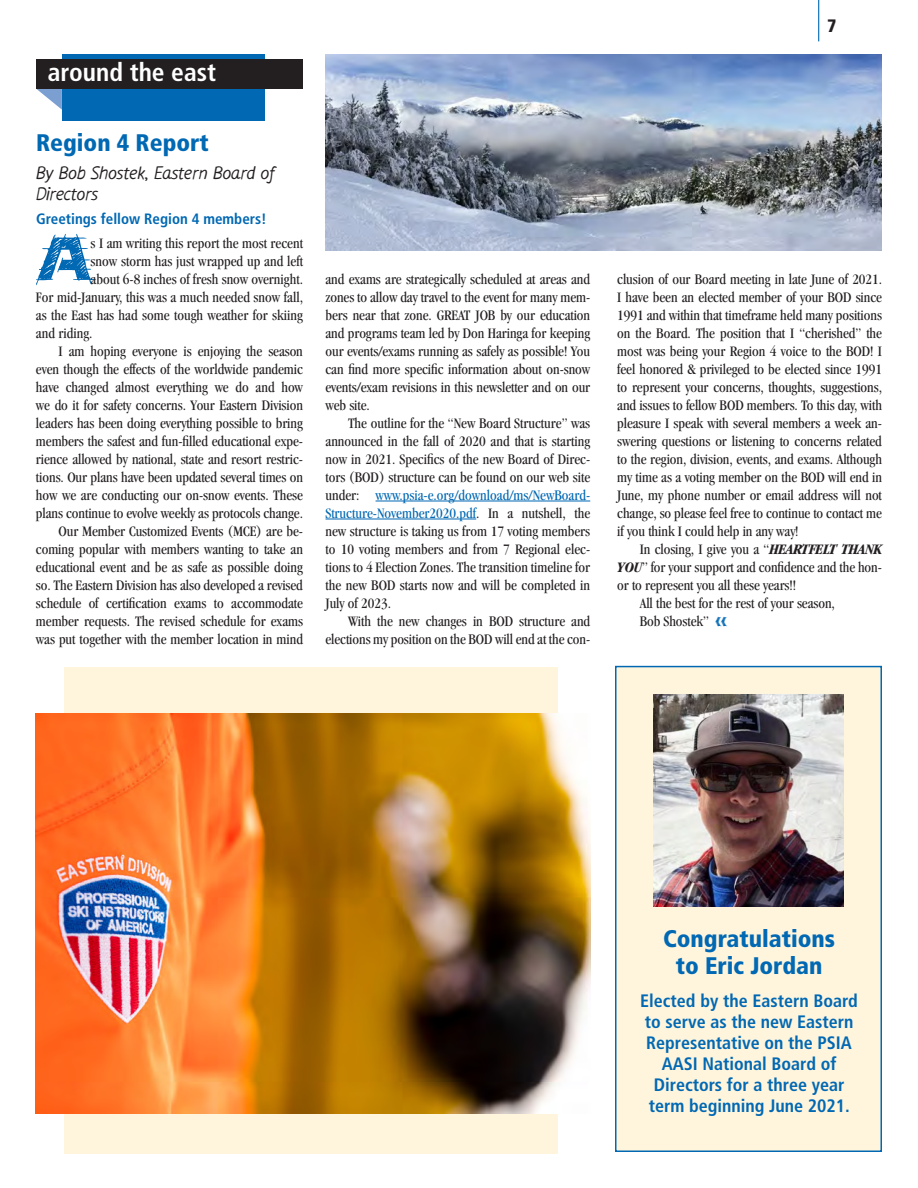
<style>
.page{position:relative;width:918px;height:1188px;background:#fff}
.page>*{position:absolute;margin:0;border:0;box-sizing:border-box;transform-origin:0 0}
.DROP_CAP{font:71.4px "Saucer BB";color:#0168b3}
.sb{font:700 condensed 25.5px "Frutiger";color:#fff}
._1__HEADLINE_NEW{font:900 condensed 24px/27px "Frutiger";color:#0168b3;text-align:center}
._4__SUBHEAD{font:700 condensed 18px/21px "Frutiger";color:#0168b3;text-align:center}
._2__BY_LINE{font:18px/21.6px "Flow";color:#231f20}
.t1{font:900 condensed 18px "Frutiger";color:#231f20}
.DROP_CAP-2{font:condensed 15px/18px "Garamond";letter-spacing:-.005em;color:#231f20;text-align:justify}
._4__SUBHEAD-2{font:700 condensed 15px "Frutiger";color:#0168b3}
.s1{color:#0168b3}
.s2{font-weight:700;font-style:italic}
.s3{font-family:"Saucer BB";font-stretch:normal;color:#0168b3}
</style>
<div class="page">
<hr style="left:818px;top:0;width:1px;height:41px;background:#0168b3">
<svg style="left:36px;top:89px;width:26px;height:21px"></svg>
<div style="left:62px;top:54px;width:203px;height:67px;background:#0168b3"></div>
<div style="left:36px;top:59px;width:267px;height:30px;background:#231f20"></div>
<hr style="left:376px;top:501px;width:214px;height:1px;background:#0168b3">
<hr style="left:326px;top:519px;width:150px;height:1px;background:#0168b3">
<img style="left:326px;top:54px;width:556px;height:196px">
<div style="left:615px;top:666px;width:267px;height:486px;background:#fff5dd;border:2px solid #0168b3"></div>
<img style="left:653px;top:695px;width:191px;height:211px">
<div style="left:64px;top:668px;width:494px;height:486px;background:#fff5dd"></div>
<img style="left:35px;top:713px;width:555px;height:400px">
<p class="sb" style="left:48px;top:57px;width:170px">around the east</p>
<p class="_1__HEADLINE_NEW" style="left:36px;top:129px;width:174px">Region 4 Report</p>
<p class="_2__BY_LINE" style="left:36px;top:163px;width:240px">By Bob Shostek, Eastern Board of<br>Directors</p>
<p class="_4__SUBHEAD-2" style="left:36px;top:210px;width:232px">Greetings fellow Region 4 members!</p>
<p class="DROP_CAP" style="left:38px;top:225px;width:54px">A</p>
<p class="DROP_CAP-2" style="left:91px;top:234px;width:214px">s I am writing this report the most recent</p>
<p class="DROP_CAP-2" style="left:91px;top:252px;width:214px">snow storm has just wrapped up and left</p>
<p class="DROP_CAP-2" style="left:91px;top:270px;width:214px">about 6-8 inches of fresh snow overnight.</p>
<p class="DROP_CAP-2" style="left:36px;top:288px;width:269px">For mid-January, this was a much needed snow fall,</p>
<p class="DROP_CAP-2" style="left:36px;top:306px;width:269px">as the East has had some tough weather for skiing</p>
<p class="DROP_CAP-2" style="left:36px;top:324px;width:58px">and riding.</p>
<p class="DROP_CAP-2" style="left:36px;top:342px;width:269px;text-indent:23px">I am hoping everyone is enjoying the season even though the effects of the worldwide pandemic have changed almost everything we do and how we do it for safety concerns. Your Eastern Division leaders has been doing everything possible to bring members the safest and fun-filled educational expe&shy;rience allowed by national, state and resort restric&shy;tions. Our plans have been updated several times on how we are conducting our on-snow events. These plans continue to evolve weekly as protocols change.</p>
<p class="DROP_CAP-2" style="left:36px;top:522px;width:269px;text-indent:22px">Our Member Customized Events (MCE) are be&shy;coming popular with members wanting to take an educational event and be as safe as possible doing so. The Eastern Division has also developed a revised schedule of certification exams to accommodate member requests. The revised schedule for exams was put together with the member location in mind</p>
<p class="DROP_CAP-2" style="left:326px;top:270px;width:266px">and exams are strategically scheduled at areas and zones to allow day travel to the event for many mem&shy;bers near that zone. GREAT JOB by our education and programs team led by Don Haringa for keeping our events/exams running as safely as possible! You can find more specific information about on-snow events/exam revisions in this newsletter and on our web site.</p>
<p class="DROP_CAP-2" style="left:326px;top:414px;width:266px;text-indent:22px">The outline for the “New Board Structure” was announced in the fall of 2020 and that is starting now in 2021. Specifics of the new Board of Direc&shy;tors (BOD) structure can be found on our web site under: <span class="s1">www.psia-e.org/download/ms/NewBoard-Structure-November2020.pdf</span>. In a nutshell, the new structure is taking us from 17 voting members to 10 voting members and from 7 Regional elec&shy;tions to 4 Election Zones. The transition timeline for the new BOD starts now and will be completed in July of 2023.</p>
<p class="DROP_CAP-2" style="left:326px;top:612px;width:266px;text-align:right">With the new changes in BOD structure and elections my position on the BOD will end at the con-</p>
<p class="t1" style="left:827px;top:15px;width:11px">7</p>
<p class="DROP_CAP-2" style="left:617px;top:270px;width:266px">clusion of our Board meeting in late June of 2021.<br>I have been an elected member of your BOD since 1991 and within that timeframe held many positions on the Board. The position that I “cherished” the most was being your Region 4 voice to the BOD! I feel honored &amp; privileged to be elected since 1991 to represent your concerns, thoughts, suggestions, and issues to fellow BOD members. To this day, with pleasure I speak with several members a week an&shy;swering questions or listening to concerns related to the region, division, events, and exams. Although my time as a voting member on the BOD will end in June, my phone number or email address will not change, so please feel free to continue to contact me if you think I could help in any way!</p>
<p class="DROP_CAP-2" style="left:617px;top:540px;width:266px;text-indent:22px">In closing, I give you a “<span class="s2">HEARTFELT THANK YOU</span>” for your support and confidence and the hon&shy;or to represent you all these years!!</p>
<p class="DROP_CAP-2" style="left:640px;top:594px;width:197px">All the best for the rest of your season,</p>
<p class="DROP_CAP-2" style="left:640px;top:612px;width:89px">Bob Shostek” <span class="s3">&lt;&lt;</span></p>
<p class="_1__HEADLINE_NEW" style="left:663px;top:925px;width:174px">Congratulations to Eric Jordan</p>
<p class="_4__SUBHEAD" style="left:640px;top:990px;width:219px">Elected by the Eastern Board to serve as the new Eastern<br>Representative on the PSIA<br>AASI National Board of<br>Directors for a three year term beginning June 2021.</p>
</div>
